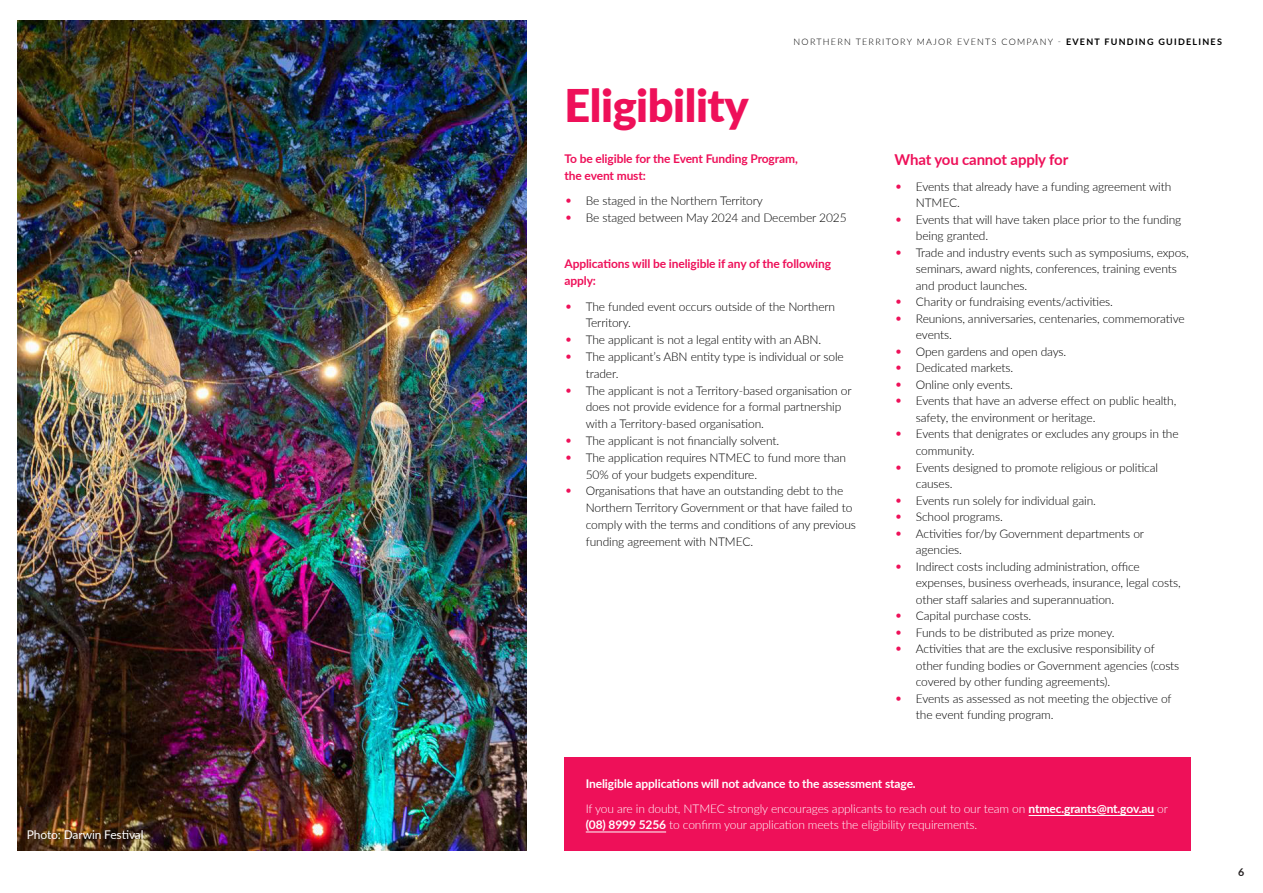
<style>
.page{position:relative;width:1263px;height:893px;background:#fff}
.page>*{position:absolute;margin:0;border:0;box-sizing:border-box;transform-origin:0 0}
.heding2_ruby{font:900 45px "Lato";letter-spacing:-.01em;color:#ee1059}
.Heading_4{font:700 15px "Lato";letter-spacing:-.01em;color:#ee1059}
.t1{font:300 12px/16.5px "Lato";letter-spacing:-.01em;color:#000001}
.body{font:300 12px/16.5px "Lato";letter-spacing:-.01em;color:#fff}
.body-2{font:700 12px/16.8px "Lato";letter-spacing:-.01em;color:#ee1059}
.body-3{font:700 12px "Lato";letter-spacing:-.01em;color:#fff}
.photo-credit{font:12px "Lato";letter-spacing:-.01em;color:#fff}
.t2{font:700 10.65px "Lato";color:#231f20}
.t3{font:300 9px "Lato";letter-spacing:.14em;color:#000001}
.s1{font-weight:700}
.s2{font-size:14.25px;color:#ee1059}
</style>
<div class="page">
<img style="left:17px;top:21px;width:509px;height:829px">
<div style="left:564px;top:757px;width:627px;height:93px;background:#ee1059"></div>
<hr style="left:1029px;top:815px;width:125px;height:1px;background:#fff">
<hr style="left:586px;top:832px;width:80px;height:1px;background:#fff">
<p class="photo-credit" style="left:27px;top:826px;width:118px">Photo: Darwin Festival</p>
<p class="t3" style="left:793px;top:35px;width:430px">NORTHERN TERRITORY MAJOR EVENTS COMPANY - <span class="s1">EVENT FUNDING GUIDELINES</span></p>
<p class="heding2_ruby" style="left:564px;top:71px;width:186px">Eligibility</p>
<p class="body-2" style="left:564px;top:150px;width:235px">To be eligible for the Event Funding Program, the event must:</p>
<p class="t1" style="left:564px;top:192px;width:200px"><span class="s2">•</span> Be staged in the Northern Territory</p>
<p class="t1" style="left:564px;top:209px;width:284px"><span class="s2">•</span> Be staged between May 2024 and December 2025</p>
<p class="body-2" style="left:564px;top:255px;width:268px">Applications will be ineligible if any of the following apply:</p>
<p class="t1" style="left:586px;top:297px;width:251px;text-indent:-21px"><span class="s2">•</span> The funded event occurs outside of the Northern<br>Territory.</p>
<p class="t1" style="left:564px;top:331px;width:258px"><span class="s2">•</span> The applicant is not a legal entity with an ABN.</p>
<p class="t1" style="left:586px;top:348px;width:260px;text-indent:-21px"><span class="s2">•</span> The applicant’s ABN entity type is individual or sole trader.</p>
<p class="t1" style="left:586px;top:381px;width:267px;text-indent:-21px"><span class="s2">•</span> The applicant is not a Territory-based organisation or does not provide evidence for a formal partnership with a Territory-based organisation.</p>
<p class="t1" style="left:564px;top:432px;width:216px"><span class="s2">•</span> The applicant is not financially solvent.</p>
<p class="t1" style="left:586px;top:449px;width:262px;text-indent:-21px"><span class="s2">•</span> The application requires NTMEC to fund more than<br>50% of your budgets expenditure.</p>
<p class="t1" style="left:586px;top:482px;width:272px;text-indent:-21px"><span class="s2">•</span> Organisations that have an outstanding debt to the Northern Territory Government or that have failed to comply with the terms and conditions of any previous funding agreement with NTMEC.</p>
<p class="Heading_4" style="left:895px;top:149px;width:175px">What you cannot apply for</p>
<p class="t1" style="left:916px;top:178px;width:257px;text-indent:-21px"><span class="s2">•</span> Events that already have a funding agreement with<br>NTMEC.</p>
<p class="t1" style="left:916px;top:211px;width:267px;text-indent:-21px"><span class="s2">•</span> Events that will have taken place prior to the funding being granted.</p>
<p class="t1" style="left:916px;top:244px;width:275px;text-indent:-21px"><span class="s2">•</span> Trade and industry events such as symposiums, expos, seminars, award nights, conferences, training events and product launches.</p>
<p class="t1" style="left:895px;top:293px;width:220px"><span class="s2">•</span> Charity or fundraising events/activities.</p>
<p class="t1" style="left:916px;top:310px;width:270px;text-indent:-21px"><span class="s2">•</span> Reunions, anniversaries, centenaries, commemorative events.</p>
<p class="t1" style="left:895px;top:343px;width:173px"><span class="s2">•</span> Open gardens and open days.</p>
<p class="t1" style="left:895px;top:359px;width:120px"><span class="s2">•</span> Dedicated markets.</p>
<p class="t1" style="left:895px;top:376px;width:120px"><span class="s2">•</span> Online only events.</p>
<p class="t1" style="left:916px;top:392px;width:262px;text-indent:-21px"><span class="s2">•</span> Events that have an adverse effect on public health, safety, the environment or heritage.</p>
<p class="t1" style="left:916px;top:425px;width:264px;text-indent:-21px"><span class="s2">•</span> Events that denigrates or excludes any groups in the community.</p>
<p class="t1" style="left:916px;top:458px;width:244px;text-indent:-21px"><span class="s2">•</span> Events designed to promote religious or political causes.</p>
<p class="t1" style="left:895px;top:492px;width:203px"><span class="s2">•</span> Events run solely for individual gain.</p>
<p class="t1" style="left:895px;top:508px;width:110px"><span class="s2">•</span> School programs.</p>
<p class="t1" style="left:916px;top:525px;width:230px;text-indent:-21px"><span class="s2">•</span> Activities for/by Government departments or agencies.</p>
<p class="t1" style="left:916px;top:558px;width:266px;text-indent:-21px"><span class="s2">•</span> Indirect costs including administration, office expenses, business overheads, insurance, legal costs, other staff salaries and superannuation.</p>
<p class="t1" style="left:895px;top:607px;width:138px"><span class="s2">•</span> Capital purchase costs.</p>
<p class="t1" style="left:895px;top:624px;width:221px"><span class="s2">•</span> Funds to be distributed as prize money.</p>
<p class="t1" style="left:916px;top:640px;width:265px;text-indent:-21px"><span class="s2">•</span> Activities that are the exclusive responsibility of other funding bodies or Government agencies (costs covered by other funding agreements).</p>
<p class="t1" style="left:916px;top:690px;width:257px;text-indent:-21px"><span class="s2">•</span> Events as assessed as not meeting the objective of the event funding program.</p>
<p class="body-3" style="left:586px;top:774px;width:331px">Ineligible applications will not advance to the assessment stage.</p>
<p class="body" style="left:586px;top:800px;width:584px">If you are in doubt, NTMEC strongly encourages applicants to reach out to our team on <span class="s1">ntmec.grants@nt.gov.au</span> or <span class="s1">(08) 8999 5256</span> to confirm your application meets the eligibility requirements.</p>
<p class="t2" style="left:1238px;top:864px;width:8px">6</p>
</div>
